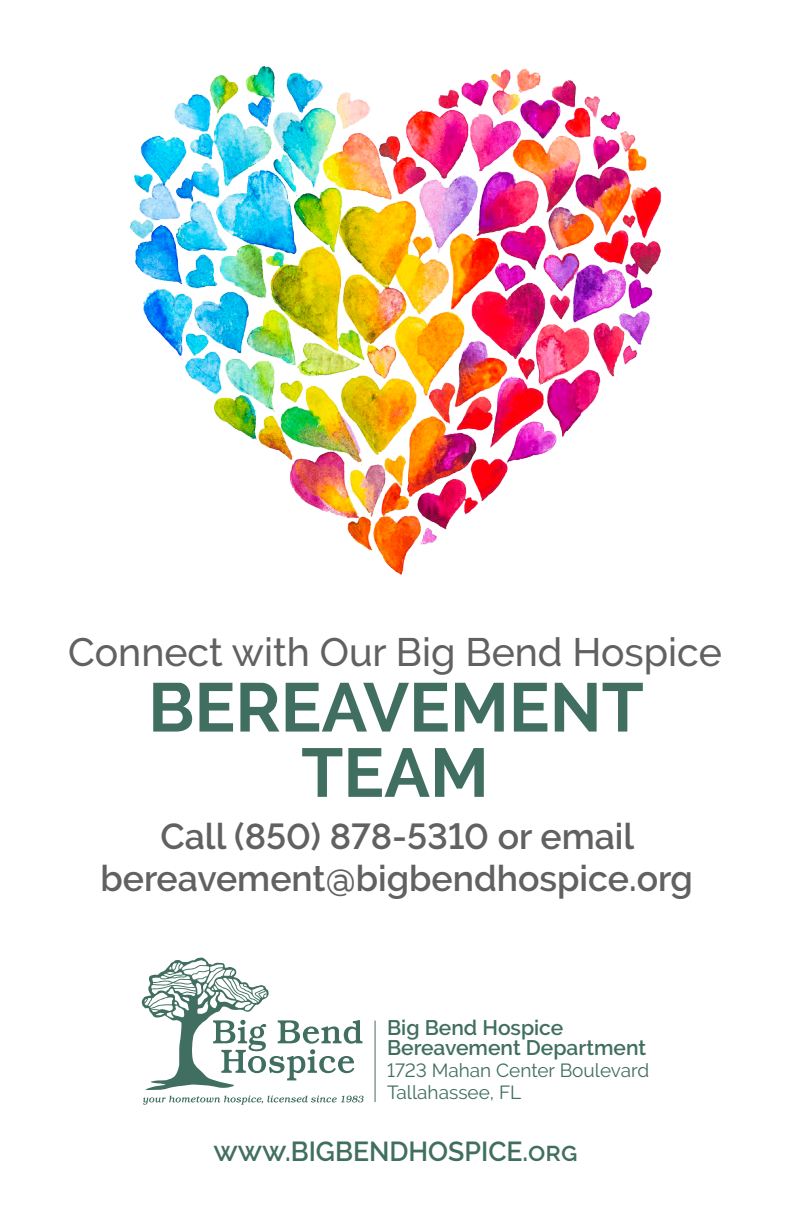
<style>
.page{position:relative;width:792px;height:1224px;background:#fff}
.page>*{position:absolute;margin:0;border:0;box-sizing:border-box;transform-origin:0 0}
.t1{font:700 68.8px/65.2px "Raleway";color:#406e60;text-align:center}
.t2{font:500 39.6px "Raleway";color:#606160}
.t3{font:600 36px/42px "Raleway";color:#606160;text-align:center}
.t4{font:600 27.4px "Raleway";color:#406e60}
.t5{font:600 21px/20px "Raleway";color:#406e60}
.t6{font:19px/22px "Raleway";color:#406e60}
</style>
<div class="page">
<img style="left:130px;top:66px;width:531px;height:509px">
<svg style="left:142px;top:957px;width:222px;height:148px"></svg>
<hr style="left:375px;top:1021px;width:1px;height:81px;background:#406e60">
<p class="t2" style="left:68px;top:629px;width:655px">Connect with Our Big Bend Hospice</p>
<h1 class="t1" style="left:148px;top:675px;width:497px">BEREAVEMENT<br>TEAM</h1>
<p class="t3" style="left:101px;top:815px;width:594px">Call (850) 878-5310 or email bereavement@bigbendhospice.org</p>
<p class="t5" style="left:387px;top:1018px;width:261px">Big Bend Hospice<br>Bereavement Department</p>
<p class="t6" style="left:387px;top:1060px;width:264px">1723 Mahan Center Boulevard<br>Tallahassee, FL</p>
<p class="t4" style="left:213px;top:1135px;width:366px">www.BIGBENDHOSPICE.org</p>
</div>
